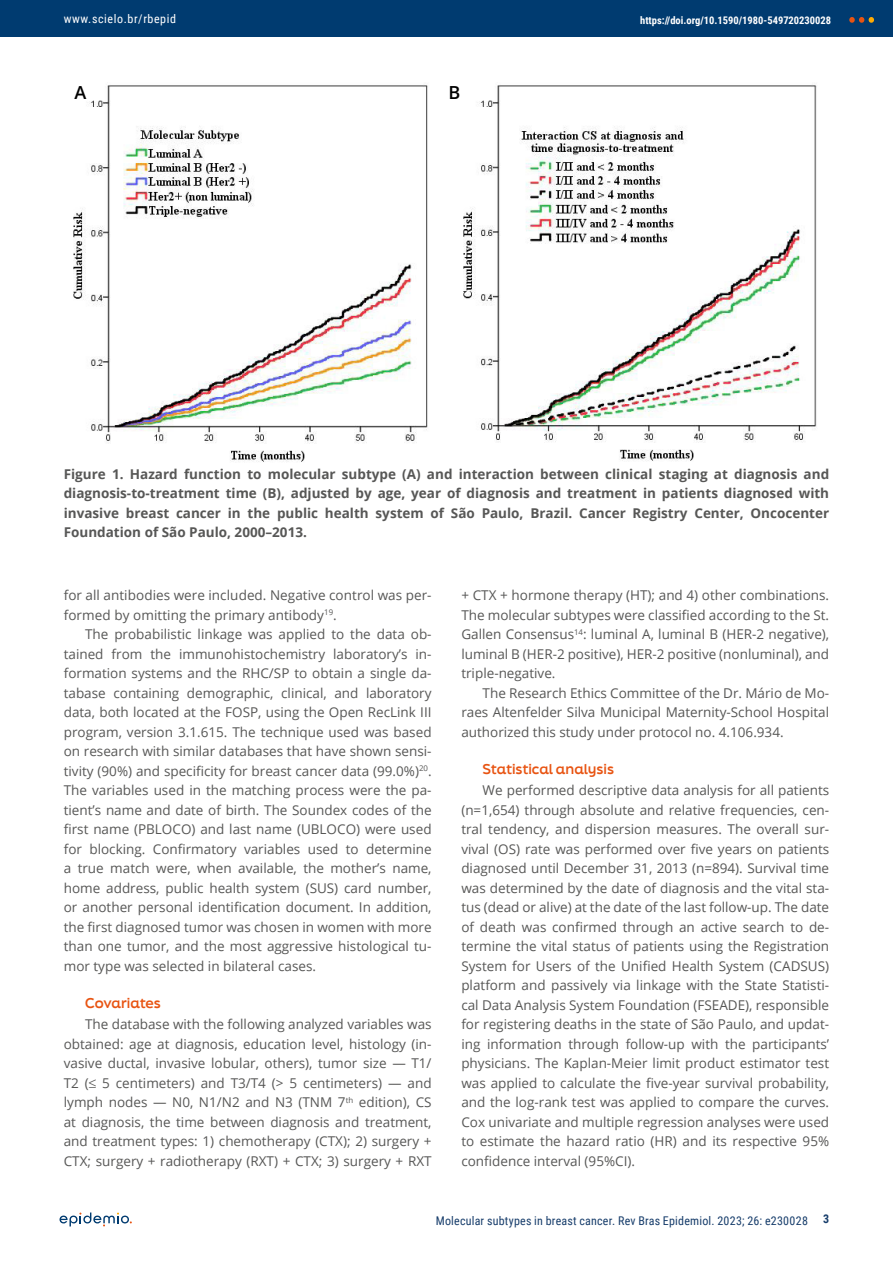
<style>
.page{position:relative;width:893px;height:1263px;background:#fff}
.page>*{position:absolute;margin:0;border:0;box-sizing:border-box;transform-origin:0 0}
.t1{font:600 18px "Open Sans";color:#000}
.t2{font:13.5px/19.5px "Open Sans";color:#575756;text-align:justify}
.t3{font:700 13.5px/19.5px "Open Sans";color:#575756;text-align:justify}
.t4{font:700 13.5px "Final Six";color:#e85412}
.t5{font:12px "Roboto Condensed";letter-spacing:.02em;color:#173d6b}
.t6{font:12px "Roboto Condensed";letter-spacing:.05em;color:#fff}
.t7{font:700 12px "Roboto Condensed";color:#173d6b}
.t8{font:700 10.5px "Roboto Condensed";color:#fff}
</style>
<div class="page">
<div style="left:0;top:0;width:893px;height:36px;background:#003b70"></div>
<svg style="left:849px;top:17px;width:25px;height:6px"></svg>
<svg style="left:60px;top:1212px;width:72px;height:14px"></svg>
<img style="left:463px;top:85px;width:354px;height:376px">
<img style="left:73px;top:85px;width:355px;height:377px">
<p class="t6" style="left:64px;top:10px;width:114px">www.scielo.br/rbepid</p>
<h1 class="t1" style="left:74px;top:80px;width:13px">A</h1>
<h1 class="t1" style="left:449px;top:80px;width:13px">B</h1>
<p class="t8" style="left:640px;top:12px;width:192px">https://doi.org/10.1590/1980-549720230028</p>
<p class="t3" style="left:64px;top:464px;width:767px">Figure 1. Hazard function to molecular subtype (A) and interaction between clinical staging at diagnosis and diagnosis-to-treatment time (B), adjusted by age, year of diagnosis and treatment in patients diagnosed with invasive breast cancer in the public health system of São Paulo, Brazil. Cancer Registry Center, Oncocenter Foundation of São Paulo, 2000–2013.</p>
<p class="t2" style="left:64px;top:585px;width:369px">for all antibodies were included. Negative control was per&shy;formed by omitting the primary antibody<sup>19</sup>.</p>
<p class="t2" style="left:64px;top:624px;width:369px;text-indent:21px">The probabilistic linkage was applied to the data ob&shy;tained from the immunohistochemistry laboratory’s in&shy;formation systems and the RHC/SP to obtain a single da&shy;tabase containing demographic, clinical, and laboratory data, both located at the FOSP, using the Open RecLink III program, version 3.1.615. The technique used was based on research with similar databases that have shown sensi&shy;tivity (90%) and specificity for breast cancer data (99.0%)<sup>20</sup>.<br>The variables used in the matching process were the pa&shy;tient’s name and date of birth. The Soundex codes of the first name (PBLOCO) and last name (UBLOCO) were used for blocking. Confirmatory variables used to determine a true match were, when available, the mother’s name, home address, public health system (SUS) card number, or another personal identification document. In addition, the first diagnosed tumor was chosen in women with more than one tumor, and the most aggressive histological tu&shy;mor type was selected in bilateral cases.</p>
<p class="t4" style="left:85px;top:993px;width:77px">Covariates</p>
<p class="t2" style="left:64px;top:1014px;width:369px;text-indent:21px">The database with the following analyzed variables was obtained: age at diagnosis, education level, histology (in&shy;vasive ductal, invasive lobular, others), tumor size — T1/ T2 (≤ 5 centimeters) and T3/T4 (&gt; 5 centimeters) — and lymph nodes — N0, N1/N2 and N3 (TNM 7<sup>th</sup> edition), CS at diagnosis, the time between diagnosis and treatment, and treatment types: 1) chemotherapy (CTX); 2) surgery + CTX; surgery + radiotherapy (RXT) + CTX; 3) surgery + RXT</p>
<p class="t2" style="left:461px;top:585px;width:369px">+ CTX + hormone therapy (HT); and 4) other combinations.<br>The molecular subtypes were classified according to the St.<br>Gallen Consensus<sup>14</sup>: luminal A, luminal B (HER-2 negative), luminal B (HER-2 positive), HER-2 positive (nonluminal), and triple-negative.</p>
<p class="t2" style="left:461px;top:682px;width:369px;text-indent:21px">The Research Ethics Committee of the Dr. Mário de Mo&shy;raes Altenfelder Silva Municipal Maternity-School Hospital authorized this study under protocol no. 4.106.934.</p>
<p class="t4" style="left:483px;top:759px;width:133px">Statistical analysis</p>
<p class="t2" style="left:461px;top:780px;width:369px;text-indent:21px">We performed descriptive data analysis for all patients (n=1,654) through absolute and relative frequencies, cen&shy;tral tendency, and dispersion measures. The overall sur&shy;vival (OS) rate was performed over five years on patients diagnosed until December 31, 2013 (n=894). Survival time was determined by the date of diagnosis and the vital sta&shy;tus (dead or alive) at the date of the last follow-up. The date of death was confirmed through an active search to de&shy;termine the vital status of patients using the Registration System for Users of the Unified Health System (CADSUS) platform and passively via linkage with the State Statisti&shy;cal Data Analysis System Foundation (FSEADE), responsible for registering deaths in the state of São Paulo, and updat&shy;ing information through follow-up with the participants’ physicians. The Kaplan-Meier limit product estimator test was applied to calculate the five-year survival probability, and the log-rank test was applied to compare the curves.<br>Cox univariate and multiple regression analyses were used to estimate the hazard ratio (HR) and its respective 95% confidence interval (95%CI).</p>
<p class="t5" style="left:436px;top:1212px;width:374px">Molecular subtypes in breast cancer. Rev Bras Epidemiol. 2023; 26: e230028</p>
<p class="t7" style="left:823px;top:1211px;width:8px">3</p>
</div>
